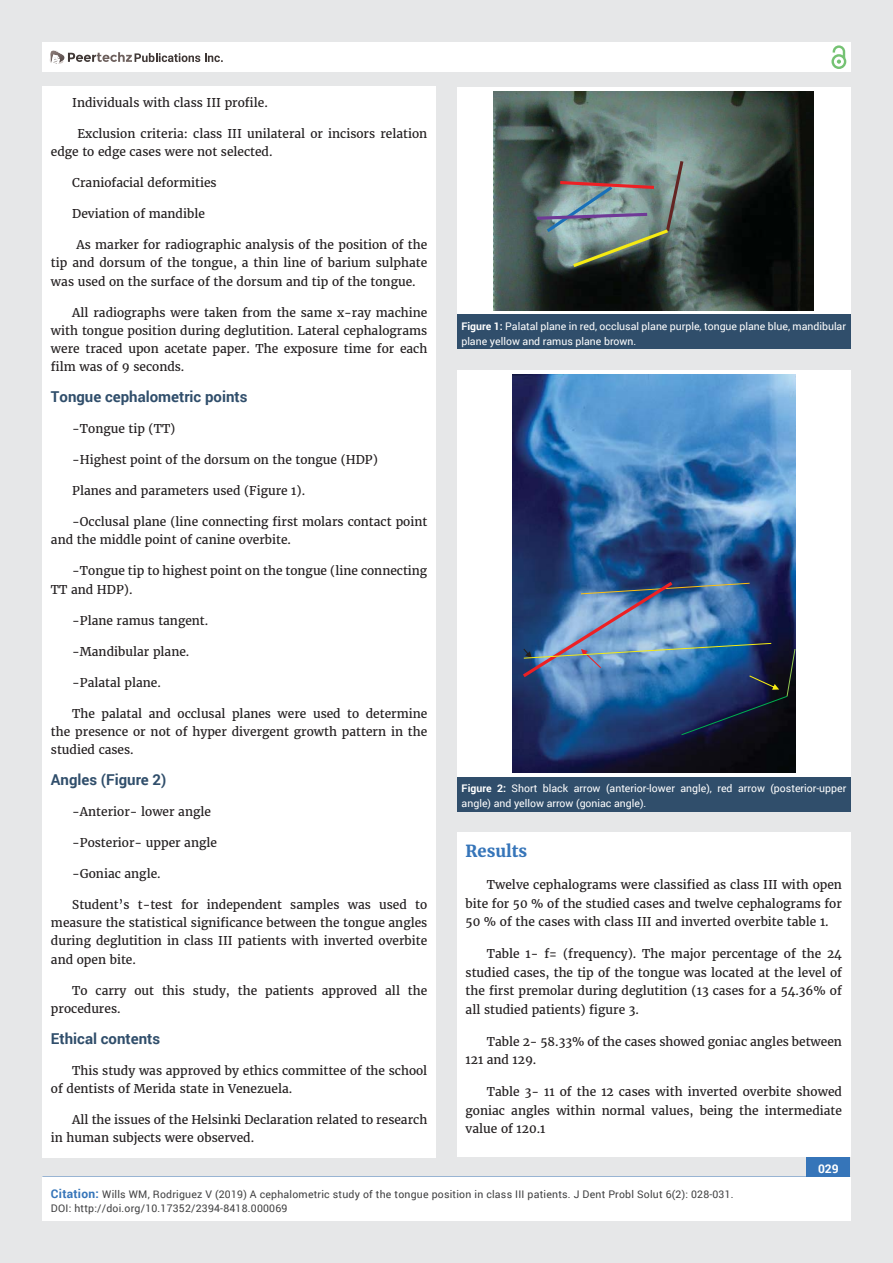
<style>
.page{position:relative;width:893px;height:1263px;background:#e6e7e8}
.page>*{position:absolute;margin:0;border:0;box-sizing:border-box;transform-origin:0 0}
.t1{font:700 16.5px "Merriweather";color:#3675b9}
.t2{font:700 15px "Roboto";color:#304e6b}
.t3{font:12px/18.3px "Merriweather";color:#231f20}
.t4{font:700 12px "Roboto";color:#fff}
.t5{font:10.5px/15px "Roboto";color:#fff}
.t6{font:10.5px/13.5px "Roboto";letter-spacing:.02em;color:#404041}
.s1{font-weight:700}
.s2{font-weight:700;font-size:12px;color:#3675b9}
</style>
<div class="page">
<div style="left:42px;top:43px;width:808px;height:29px;background:#fff"></div>
<div style="left:831px;top:54px;width:15px;height:15px;border:2px solid #75c273;border-radius:50%"></div>
<svg style="left:831px;top:45px;width:15px;height:19px"></svg>
<div style="left:806px;top:1157px;width:44px;height:43px;background:#3675b9"></div>
<svg style="left:49px;top:50px;width:174px;height:14px"></svg>
<div style="left:42px;top:1177px;width:808px;height:43px;background:#fff"></div>
<div style="left:42px;top:87px;width:394px;height:1071px;background:#fff"></div>
<div style="left:457px;top:833px;width:393px;height:324px;background:#fff"></div>
<div style="left:457px;top:87px;width:393px;height:228px;background:#fff"></div>
<div style="left:457px;top:315px;width:393px;height:34px;background:#304e6b"></div>
<img style="left:493px;top:91px;width:321px;height:219px">
<svg style="left:534px;top:158px;width:151px;height:112px;background:#6d7c78"></svg>
<div style="left:457px;top:370px;width:393px;height:407px;background:#fff"></div>
<div style="left:457px;top:777px;width:393px;height:34px;background:#304e6b"></div>
<img style="left:513px;top:375px;width:282px;height:398px">
<svg style="left:519px;top:579px;width:276px;height:157px;background:#3b5d8a"></svg>
<p class="t3" style="left:72px;top:94px;width:197px">Individuals with class III profile.</p>
<p class="t3" style="left:51px;top:125px;width:378px;text-indent:26px">Exclusion criteria: class III unilateral or incisors relation edge to edge cases were not selected.</p>
<p class="t3" style="left:72px;top:174px;width:146px">Craniofacial deformities</p>
<p class="t3" style="left:72px;top:205px;width:134px">Deviation of mandible</p>
<p class="t3" style="left:51px;top:236px;width:378px;text-align:justify;text-indent:26px">As marker for radiographic analysis of the position of the tip and dorsum of the tongue, a thin line of barium sulphate was used on the surface of the dorsum and tip of the tongue.</p>
<p class="t3" style="left:51px;top:303px;width:378px;text-align:justify;text-indent:21px">All radiographs were taken from the same x-ray machine with tongue position during deglutition. Lateral cephalograms were traced upon acetate paper. The exposure time for each film was of 9 seconds.</p>
<p class="t2" style="left:51px;top:387px;width:198px">Tongue cephalometric points</p>
<p class="t3" style="left:72px;top:420px;width:105px">-Tongue tip (TT)</p>
<p class="t3" style="left:72px;top:451px;width:307px">-Highest point of the dorsum on the tongue (HDP)</p>
<p class="t3" style="left:72px;top:482px;width:234px">Planes and parameters used (Figure 1).</p>
<p class="t3" style="left:51px;top:513px;width:378px;text-indent:21px">-Occlusal plane (line connecting first molars contact point and the middle point of canine overbite.</p>
<p class="t3" style="left:51px;top:562px;width:378px;text-indent:21px">-Tongue tip to highest point on the tongue (line connecting<br>TT and HDP).</p>
<p class="t3" style="left:72px;top:611px;width:138px">-Plane ramus tangent.</p>
<p class="t3" style="left:72px;top:642px;width:119px">-Mandibular plane.</p>
<p class="t3" style="left:72px;top:673px;width:90px">-Palatal plane.</p>
<p class="t3" style="left:51px;top:704px;width:378px;text-align:justify;text-indent:21px">The palatal and occlusal planes were used to determine the presence or not of hyper divergent growth pattern in the studied cases.</p>
<p class="t2" style="left:51px;top:769px;width:117px">Angles (Figure 2)</p>
<p class="t3" style="left:72px;top:803px;width:140px">-Anterior- lower angle</p>
<p class="t3" style="left:72px;top:834px;width:146px">-Posterior- upper angle</p>
<p class="t3" style="left:72px;top:865px;width:90px">-Goniac angle.</p>
<p class="t3" style="left:51px;top:896px;width:378px;text-align:justify;text-indent:21px">Student’s t-test for independent samples was used to measure the statistical significance between the tongue angles during deglutition in class III patients with inverted overbite and open bite.</p>
<p class="t3" style="left:51px;top:981px;width:378px;text-indent:21px">To carry out this study, the patients approved all the procedures.</p>
<p class="t2" style="left:51px;top:1028px;width:111px">Ethical contents</p>
<p class="t3" style="left:51px;top:1061px;width:378px;text-indent:21px">This study was approved by ethics committee of the school of dentists of Merida state in Venezuela.</p>
<p class="t3" style="left:51px;top:1111px;width:378px;text-indent:21px">All the issues of the Helsinki Declaration related to research in human subjects were observed.</p>
<p class="t5" style="left:461px;top:318px;width:386px"><span class="s1">Figure 1:</span> Palatal plane in red, occlusal plane purple, tongue plane blue, mandibular plane yellow and ramus plane brown.</p>
<p class="t5" style="left:462px;top:781px;width:386px"><span class="s1">Figure 2:</span> Short black arrow (anterior-lower angle), red arrow (posterior-upper angle) and yellow arrow (goniac angle).</p>
<h1 class="t1" style="left:466px;top:841px;width:63px">Results</h1>
<p class="t3" style="left:466px;top:875px;width:378px;line-height:18.8px;text-align:justify;text-indent:21px">Twelve cephalograms were classified as class III with open bite for 50 % of the studied cases and twelve cephalograms for 50 % of the cases with class III and inverted overbite table 1.</p>
<p class="t3" style="left:466px;top:944px;width:378px;line-height:18.8px;text-align:justify;text-indent:21px">Table 1- f= (frequency). The major percentage of the 24 studied cases, the tip of the tongue was located at the level of the first premolar during deglutition (13 cases for a 54.36% of all studied patients) figure 3.</p>
<p class="t3" style="left:466px;top:1032px;width:378px;line-height:18.8px;text-indent:21px">Table 2- 58.33% of the cases showed goniac angles between<br>121 and 129.</p>
<p class="t3" style="left:466px;top:1082px;width:378px;line-height:18.8px;text-align:justify;text-indent:21px">Table 3- 11 of the 12 cases with inverted overbite showed goniac angles within normal values, being the intermediate value of 120.1</p>
<p class="t4" style="left:818px;top:1161px;width:22px">029</p>
<p class="t6" style="left:51px;top:1188px;width:684px"><span class="s2">Citation:</span> Wills WM, Rodriguez V (2019) A cephalometric study of the tongue position in class III patients. J Dent Probl Solut 6(2): 028-031.<br>DOI: http://doi.org/10.17352/2394-8418.000069</p>
</div>
